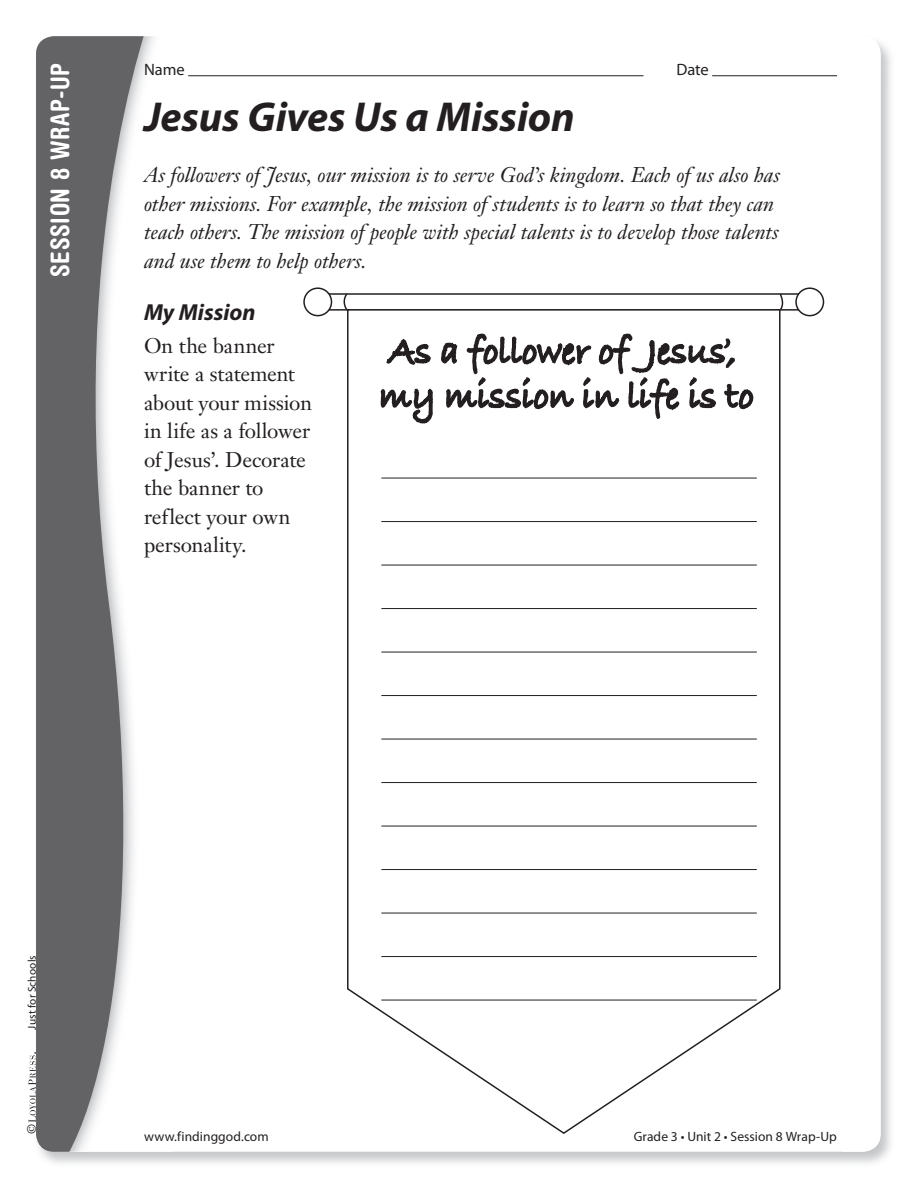
<style>
.page{position:relative;width:918px;height:1188px;background:#fff}
.page>*{position:absolute;margin:0;border:0;box-sizing:border-box;transform-origin:0 0}
.t1{font:italic 700 42px "Myriad Pro";letter-spacing:-.005em;color:#231f20}
.t2{font:700 condensed 25.5px "Helvetica Rounded LT Std";letter-spacing:.025em;color:#fff}
.t3{font:italic 700 23.25px "Myriad Pro";color:#231f20}
.t4{font:italic 21px/28.5px "FL Janson Text LT Std";color:#231f20}
.t5{font:21px/28.5px "Janson Text LT Std";letter-spacing:-.005em;color:#231f20}
.t6{font:16.5px "Myriad Pro";letter-spacing:-.005em;color:#231f20}
.t7{font:13.5px "Myriad Pro";letter-spacing:.005em;color:#231f20}
.t8{font:12px "Janson Text LT Std";color:#231f20}
.t9{font:11.25px "Myriad Pro";letter-spacing:.01em;color:#231f20}
</style>
<div class="page">
<svg style="left:36px;top:36px;width:118px;height:1116px;fill:#636366"></svg>
<div style="left:317px;top:293px;width:494px;height:18px;border:2px solid #231f20"></div>
<svg style="left:347px;top:308px;width:434px;height:825px"></svg>
<div style="left:304px;top:288px;width:28px;height:28px;background:#fff;border-radius:50%"></div>
<div style="left:303px;top:287px;width:29px;height:29px;border:2px solid #231f20;border-radius:50%"></div>
<div style="left:796px;top:288px;width:28px;height:28px;background:#fff;border-radius:50%"></div>
<div style="left:795px;top:287px;width:29px;height:29px;border:2px solid #231f20;border-radius:50%"></div>
<svg style="left:341px;top:293px;width:8px;height:18px"></svg>
<svg style="left:778px;top:293px;width:7px;height:18px"></svg>
<svg style="left:380px;top:308px;width:375px;height:149px"></svg>
<svg style="left:28px;top:1052px;width:8px;height:70px"></svg>
<hr style="left:188px;top:75px;width:456px;height:1px;background:#231f20">
<hr style="left:712px;top:75px;width:125px;height:1px;background:#231f20">
<hr style="left:381px;top:478px;width:376px;height:1px;background:#231f20">
<hr style="left:381px;top:521px;width:376px;height:1px;background:#231f20">
<hr style="left:381px;top:565px;width:376px;height:1px;background:#231f20">
<hr style="left:381px;top:608px;width:376px;height:1px;background:#231f20">
<hr style="left:381px;top:652px;width:376px;height:1px;background:#231f20">
<hr style="left:381px;top:695px;width:376px;height:1px;background:#231f20">
<hr style="left:381px;top:739px;width:376px;height:1px;background:#231f20">
<hr style="left:381px;top:782px;width:376px;height:1px;background:#231f20">
<hr style="left:381px;top:826px;width:376px;height:1px;background:#231f20">
<hr style="left:381px;top:869px;width:376px;height:1px;background:#231f20">
<hr style="left:381px;top:913px;width:376px;height:1px;background:#231f20">
<hr style="left:381px;top:956px;width:376px;height:1px;background:#231f20">
<hr style="left:381px;top:1000px;width:376px;height:1px;background:#231f20">
<p class="t2" style="left:44px;top:277px;width:215px;rotate:-90deg">SESSION 8 WRAP-UP</p>
<p class="t6" style="left:144px;top:60px;width:42px">Name</p>
<p class="t6" style="left:677px;top:60px;width:34px">Date</p>
<h1 class="t1" style="left:144px;top:89px;width:432px">Jesus Gives Us a Mission</h1>
<p class="t4" style="left:144px;top:161px;width:637px">As followers of Jesus, our mission is to serve God’s kingdom. Each of us also has other missions. For example, the mission of students is to learn so that they can teach others. The mission of people with special talents is to develop those talents and use them to help others.</p>
<p class="t3" style="left:144px;top:297px;width:113px">My Mission</p>
<p class="t5" style="left:144px;top:331px;width:170px">On the banner write a statement about your mission in life as a follower of Jesus’. Decorate the banner to reflect your own personality.</p>
<p class="t9" style="left:25px;top:1029px;width:76px;rotate:-90deg">Just for Schools</p>
<p class="t8" style="left:24px;top:1134px;width:12px;rotate:-90deg">©</p>
<p class="t7" style="left:144px;top:1128px;width:126px">www.findinggod.com</p>
<p class="t7" style="left:634px;top:1128px;width:205px">Grade 3 • Unit 2 • Session 8 Wrap-Up</p>
</div>
